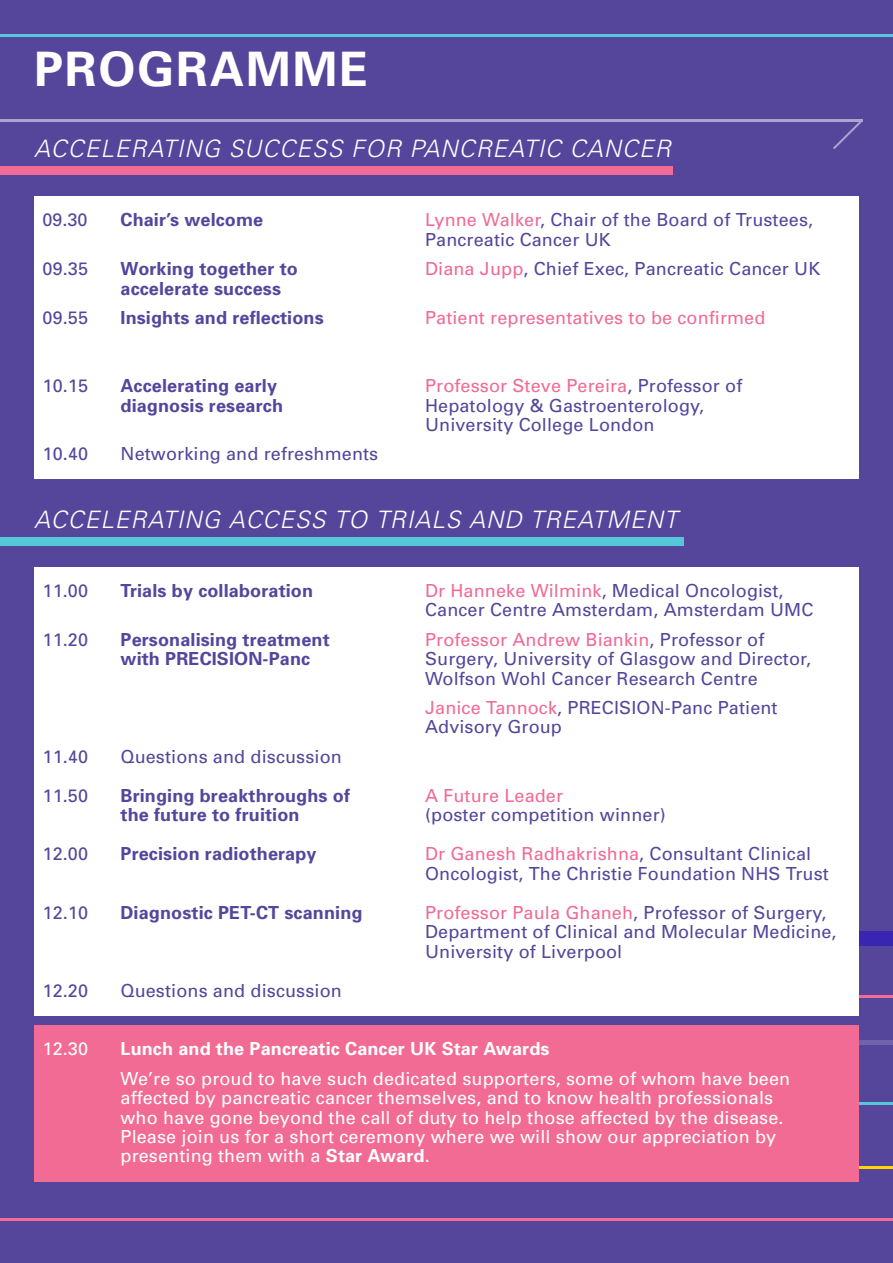
<style>
.page{position:relative;width:893px;height:1263px;background:#55469c}
.page>*{position:absolute;margin:0;border:0;box-sizing:border-box;transform-origin:0 0}
.t1{font:700 47.55px "Univers";letter-spacing:.04em;color:#fff}
.t2{font:italic 300 24px "Univers";letter-spacing:.04em;color:#fff}
.t3{font:18px/19.5px "Univers";letter-spacing:.01em;color:#55469c}
.t4{font:18px/19.5px "Univers";letter-spacing:.01em;color:#fff}
.t5{font:700 18px "Univers";letter-spacing:.01em;color:#55469c}
.t6{font:18px "Univers";letter-spacing:.01em;color:#f16b95}
.t7{font:700 18px "Univers";letter-spacing:.01em;color:#fff}
.s1{color:#f16b95}
.s2{color:#55469c}
.s3{font-weight:700}
</style>
<div class="page">
<hr style="left:0;top:1218px;width:893px;height:2px;background:#f16b95">
<div style="left:847px;top:931px;width:46px;height:14px;background:#3826b3"></div>
<hr style="left:844px;top:1102px;width:49px;height:3px;background:#56c7d8">
<hr style="left:60px;top:995px;width:833px;height:2px;background:#f16b95">
<hr style="left:551px;top:1040px;width:342px;height:4px;background:#7062ab">
<hr style="left:681px;top:1167px;width:212px;height:2px;background:#ffd600">
<div style="left:34px;top:1025px;width:825px;height:156px;background:#f16b95"></div>
<div style="left:34px;top:196px;width:825px;height:283px;background:#fff"></div>
<div style="left:34px;top:567px;width:825px;height:449px;background:#fff"></div>
<div style="left:0;top:167px;width:673px;height:8px;background:#f16b95"></div>
<div style="left:0;top:537px;width:683px;height:8px;background:#56c7d8"></div>
<svg style="left:833px;top:122px;width:29px;height:27px"></svg>
<hr style="left:0;top:120px;width:862px;height:2px;background:#aca3d0">
<hr style="left:0;top:35px;width:893px;height:2px;background:#56c7d8">
<h1 class="t1" style="left:34px;top:39px;width:336px">PROGRAMME</h1>
<h2 class="t2" style="left:34px;top:134px;width:638px">ACCELERATING SUCCESS FOR PANCREATIC CANCER</h2>
<p class="t3" style="left:43px;top:210px;width:47px">09.30</p>
<p class="t5" style="left:121px;top:208px;width:144px">Chair’s welcome</p>
<p class="t3" style="left:425px;top:210px;width:390px"><span class="s1">Lynne Walker</span>, Chair of the Board of Trustees,<br>Pancreatic Cancer UK</p>
<p class="t3" style="left:43px;top:259px;width:47px">09.35</p>
<p class="t5" style="left:121px;top:257px;width:179px">Working together to</p>
<p class="t3" style="left:425px;top:259px;width:397px"><span class="s1">Diana Jupp</span>, Chief Exec, Pancreatic Cancer UK</p>
<p class="t5" style="left:121px;top:277px;width:162px">accelerate success</p>
<p class="t3" style="left:43px;top:307px;width:47px">09.55</p>
<p class="t5" style="left:121px;top:306px;width:205px">Insights and reflections</p>
<p class="t6" style="left:425px;top:306px;width:342px">Patient representatives to be confirmed</p>
<p class="t3" style="left:43px;top:376px;width:47px">10.15</p>
<p class="t5" style="left:121px;top:374px;width:158px">Accelerating early</p>
<p class="t6" style="left:425px;top:375px;width:319px">Professor Steve Pereira<span class="s2">, Professor of</span></p>
<p class="t5" style="left:121px;top:394px;width:164px">diagnosis research</p>
<p class="t3" style="left:425px;top:395px;width:281px">Hepatology &amp; Gastroenterology,<br>University College London</p>
<p class="t3" style="left:43px;top:444px;width:47px">10.40</p>
<p class="t3" style="left:121px;top:444px;width:259px">Networking and refreshments</p>
<h2 class="t2" style="left:34px;top:505px;width:645px">ACCELERATING ACCESS TO TRIALS AND TREATMENT</h2>
<p class="t3" style="left:43px;top:580px;width:47px">11.00</p>
<p class="t5" style="left:121px;top:579px;width:194px">Trials by collaboration</p>
<p class="t3" style="left:425px;top:580px;width:390px"><span class="s1">Dr Hanneke Wilmink</span>, Medical Oncologist,<br>Cancer Centre Amsterdam, Amsterdam UMC</p>
<p class="t3" style="left:43px;top:629px;width:47px">11.20</p>
<p class="t5" style="left:121px;top:628px;width:211px">Personalising treatment</p>
<p class="t6" style="left:425px;top:628px;width:341px">Professor Andrew Biankin<span class="s2">, Professor of</span></p>
<p class="t5" style="left:121px;top:647px;width:191px">with PRECISION-Panc</p>
<p class="t3" style="left:425px;top:649px;width:387px">Surgery, University of Glasgow and Director,<br>Wolfson Wohl Cancer Research Centre</p>
<p class="t3" style="left:425px;top:697px;width:354px"><span class="s1">Janice Tannock</span>, PRECISION-Panc Patient<br>Advisory Group</p>
<p class="t3" style="left:43px;top:746px;width:47px">11.40</p>
<p class="t3" style="left:121px;top:746px;width:223px">Questions and discussion</p>
<p class="t3" style="left:43px;top:785px;width:47px">11.50</p>
<p class="t5" style="left:121px;top:784px;width:231px">Bringing breakthroughs of</p>
<p class="t6" style="left:425px;top:784px;width:140px">A Future Leader</p>
<p class="t5" style="left:121px;top:803px;width:181px">the future to fruition</p>
<p class="t3" style="left:425px;top:805px;width:242px">(poster competition winner)</p>
<p class="t3" style="left:43px;top:844px;width:47px">12.00</p>
<p class="t5" style="left:121px;top:842px;width:198px">Precision radiotherapy</p>
<p class="t3" style="left:425px;top:844px;width:405px"><span class="s1">Dr Ganesh Radhakrishna</span>, Consultant Clinical<br>Oncologist, The Christie Foundation NHS Trust</p>
<p class="t3" style="left:43px;top:902px;width:47px">12.10</p>
<p class="t5" style="left:121px;top:901px;width:243px">Diagnostic PET-CT scanning</p>
<p class="t3" style="left:425px;top:902px;width:413px"><span class="s1">Professor Paula Ghaneh</span>, Professor of Surgery,<br>Department of Clinical and Molecular Medicine,<br>University of Liverpool</p>
<p class="t3" style="left:43px;top:980px;width:47px">12.20</p>
<p class="t3" style="left:121px;top:980px;width:223px">Questions and discussion</p>
<p class="t4" style="left:43px;top:1039px;width:47px">12.30</p>
<p class="t7" style="left:121px;top:1037px;width:430px">Lunch and the Pancreatic Cancer UK Star Awards</p>
<p class="t4" style="left:121px;top:1068px;width:671px">We’re so proud to have such dedicated supporters, some of whom have been affected by pancreatic cancer themselves, and to know health professionals who have gone beyond the call of duty to help those affected by the disease.<br>Please join us for a short ceremony where we will show our appreciation by presenting them with a <span class="s3">Star Award</span>.</p>
</div>
